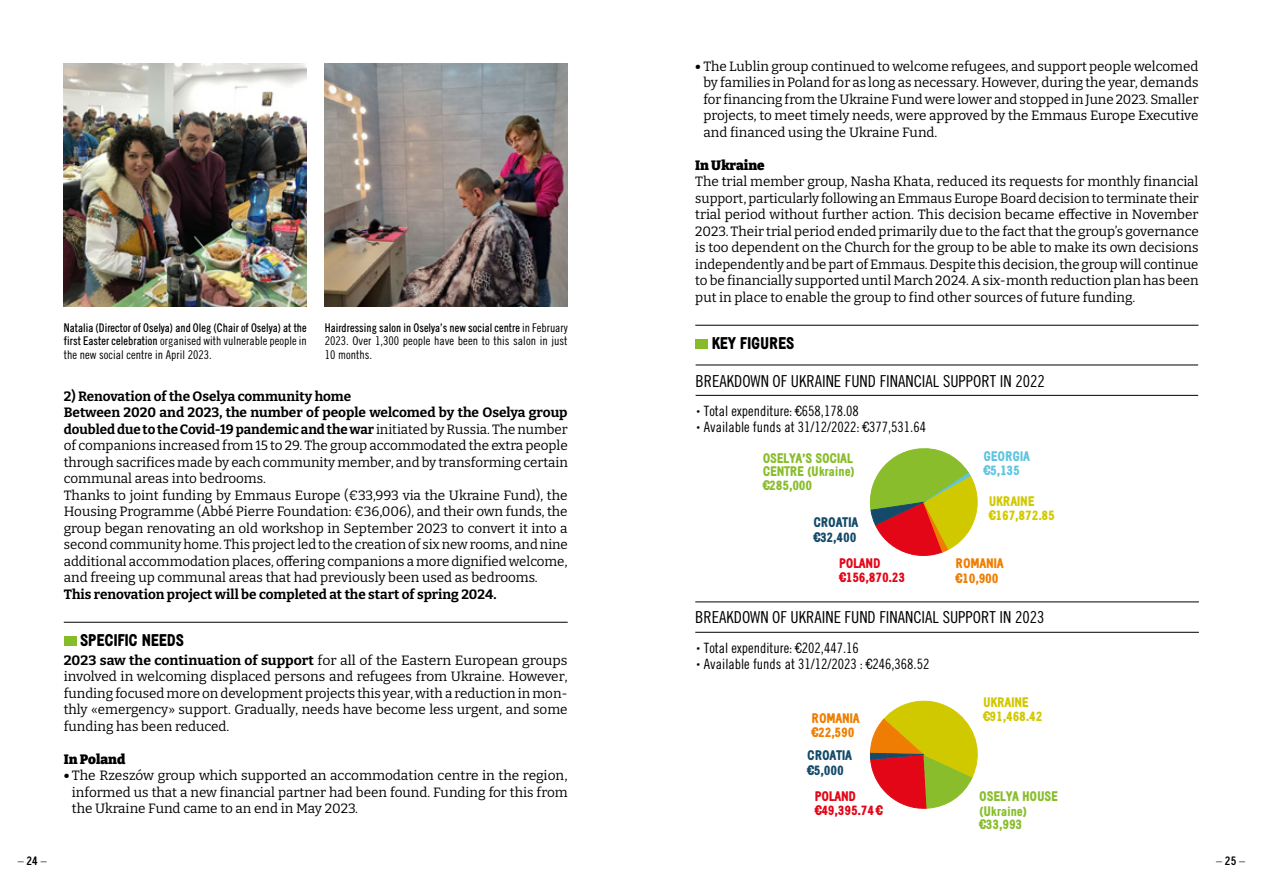
<style>
.page{position:relative;width:1263px;height:893px;background:#fff}
.page>*{position:absolute;margin:0;border:0;box-sizing:border-box;transform-origin:0 0}
.t1{font:300 16.5px "Emmaus";color:#000}
.t2{font:900 16.5px "Emmaus Diacritics";color:#000}
.t3{font:300 14.25px "Emmaus";color:#020203}
.t4{font:13.5px/16.5px "Bitter";color:#000;text-align:justify}
.t5{font:13.5px/16.5px "Bitter";color:#000;text-align:justify;scale:1.04 1}
.t6{font:900 13.5px/13.5px "Emmaus Diacritics";color:#89bd2b}
.t7{font:700 13.5px "Bitter";color:#000}
.t8{font:900 13.5px/13.5px "Emmaus Diacritics";color:#d1c900}
.t9{font:900 13.5px/14.7px "Emmaus Diacritics";color:#e30617}
.t10{font:900 13.5px/14.7px "Emmaus Diacritics";color:#ef7d00}
.t11{font:900 13.5px/14.7px "Emmaus Diacritics";color:#144a69}
.t12{font:900 13.5px "Bitter";color:#000}
.t13{font:900 13.5px/13.5px "Emmaus Diacritics";color:#60c4e0}
.t14{font:300 12px/13.5px "Emmaus";color:#000}
.t15{font:12px "Emmausdemi";color:#000}
.s1{font-family:"Emmausdemi";font-weight:400}
.s2{font-weight:700}
.s3{font-family:"Emmaus";font-weight:300}
.s4{font-family:"Bitter"}
</style>
<div class="page">
<img style="left:325px;top:64px;width:243px;height:242px">
<img style="left:64px;top:64px;width:243px;height:242px">
<hr style="left:64px;top:622px;width:504px;height:1px;background:#000">
<div style="left:64px;top:636px;width:13px;height:10px;background:#86bc28"></div>
<hr style="left:695px;top:325px;width:503px;height:1px;background:#000">
<div style="left:695px;top:339px;width:13px;height:10px;background:#86bc28"></div>
<hr style="left:696px;top:365px;width:502px;height:1px;background:#000">
<hr style="left:696px;top:395px;width:502px;height:1px;background:#000">
<svg style="left:869px;top:448px;width:109px;height:108px"></svg>
<hr style="left:695px;top:602px;width:504px;height:1px;background:#000">
<hr style="left:695px;top:632px;width:504px;height:1px;background:#000">
<svg style="left:870px;top:700px;width:108px;height:109px"></svg>
<p class="t15" style="left:64px;top:321px;width:245px">Natalia (Director of Oselya) and Oleg (Chair of Oselya) at the</p>
<p class="t14" style="left:64px;top:334px;width:245px"><span class="s1">first Easter celebration</span> organised with vulnerable people in the new social centre in April 2023.</p>
<p class="t4" style="left:64px;top:387px;width:506px;text-align:left"><span class="s2">2) Renovation of the Oselya community home<br>Between 2020 and 2023, the number of people welcomed by the Oselya group doubled due to the Covid-19 pandemic and the war</span> initiated by Russia. The number of companions increased from 15 to 29. The group accommodated the extra people through sacrifices made by each community member, and by transforming certain communal areas into bedrooms.<br>Thanks to joint funding by Emmaus Europe (€33,993 via the Ukraine Fund), the Housing Programme (Abbé Pierre Foundation: €36,006), and their own funds, the group began renovating an old workshop in September 2023 to convert it into a second community home. This project led to the creation of six new rooms, and nine additional accommodation places, offering companions a more dignified welcome, and freeing up communal areas that had previously been used as bedrooms.</p>
<p class="t7" style="left:64px;top:585px;width:434px">This renovation project will be completed at the start of spring 2024.</p>
<p class="t2" style="left:81px;top:626px;width:105px">SPECIFIC NEEDS</p>
<p class="t5" style="left:64px;top:651px;width:486px"><span class="s2">2023 saw the continuation of support</span> for all of the Eastern European groups involved in welcoming displaced persons and refugees from Ukraine. However, funding focused more on development projects this year, with a reduction in mon&shy;thly «emergency» support. Gradually, needs have become less urgent, and some funding has been reduced.</p>
<p class="t12" style="left:64px;top:750px;width:63px">In Poland</p>
<p class="t4" style="left:72px;top:767px;width:497px;text-indent:-8px"><span class="s2">•</span> The Rzeszów group which supported an accommodation centre in the region, informed us that a new financial partner had been found. Funding for this from the Ukraine Fund came to an end in May 2023.</p>
<p class="t15" style="left:325px;top:321px;width:245px">Hairdressing salon in Oselya’s new social centre <span class="s3">in February</span></p>
<p class="t14" style="left:325px;top:334px;width:244px">2023. Over 1,300 people have been to this salon in just<br>10 months.</p>
<p class="t4" style="left:703px;top:57px;width:497px;text-indent:-8px"><span class="s2">•</span> The Lublin group continued to welcome refugees, and support people welcomed by families in Poland for as long as necessary. However, during the year, demands for financing from the Ukraine Fund were lower and stopped in June 2023. Smaller projects, to meet timely needs, were approved by the Emmaus Europe Executive and financed using the Ukraine Fund.</p>
<p class="t12" style="left:695px;top:156px;width:71px">In Ukraine</p>
<p class="t4" style="left:695px;top:173px;width:505px">The trial member group, Nasha Khata, reduced its requests for monthly financial support, particularly following an Emmaus Europe Board decision to terminate their trial period without further action. This decision became effective in November 2023. Their trial period ended primarily due to the fact that the group’s governance is too dependent on the Church for the group to be able to make its own decisions independently and be part of Emmaus. Despite this decision, the group will continue to be financially supported until March 2024. A six-month reduction plan has been put in place to enable the group to find other sources of future funding.</p>
<p class="t2" style="left:712px;top:329px;width:84px">KEY FIGURES</p>
<p class="t1" style="left:696px;top:371px;width:351px">BREAKDOWN OF UKRAINE FUND FINANCIAL SUPPORT IN 2022</p>
<p class="t3" style="left:696px;top:402px;width:165px"><span class="s4">•</span> Total expenditure: €658,178.08</p>
<p class="t3" style="left:696px;top:419px;width:232px"><span class="s4">•</span> Available funds at 31/12/2022: €377,531.64</p>
<p class="t6" style="left:763px;top:450px;width:94px">OSELYA’S SOCIAL<br>CENTRE (Ukraine) €285,000</p>
<p class="t11" style="left:814px;top:514px;width:46px">CROATIA €32,400</p>
<p class="t9" style="left:839px;top:555px;width:67px">POLAND €156,870.23</p>
<p class="t13" style="left:984px;top:449px;width:48px">GEORGIA €5,135</p>
<p class="t8" style="left:989px;top:494px;width:67px">UKRAINE €167,872.85</p>
<p class="t10" style="left:956px;top:555px;width:49px">ROMANIA €10,900</p>
<p class="t1" style="left:695px;top:608px;width:351px">BREAKDOWN OF UKRAINE FUND FINANCIAL SUPPORT IN 2023</p>
<p class="t3" style="left:696px;top:639px;width:165px"><span class="s4">•</span> Total expenditure: €202,447.16</p>
<p class="t3" style="left:696px;top:656px;width:235px"><span class="s4">•</span> Available funds at 31/12/2023 : €246,368.52</p>
<p class="t10" style="left:812px;top:710px;width:49px">ROMANIA €22,590</p>
<p class="t11" style="left:808px;top:747px;width:46px">CROATIA €5,000</p>
<p class="t9" style="left:815px;top:788px;width:69px">POLAND €49,395.74 €</p>
<p class="t8" style="left:983px;top:695px;width:61px">UKRAINE €91,468.42</p>
<p class="t6" style="left:980px;top:788px;width:80px;line-height:14.7px">OSELYA HOUSE (Ukraine)</p>
<p class="t6" style="left:980px;top:817px;width:44px">€33,993</p>
<p class="t14" style="left:18px;top:854px;width:31px">– <span class="s2">24</span> –</p>
<p class="t14" style="left:1216px;top:854px;width:31px">– <span class="s2">25</span> –</p>
</div>
